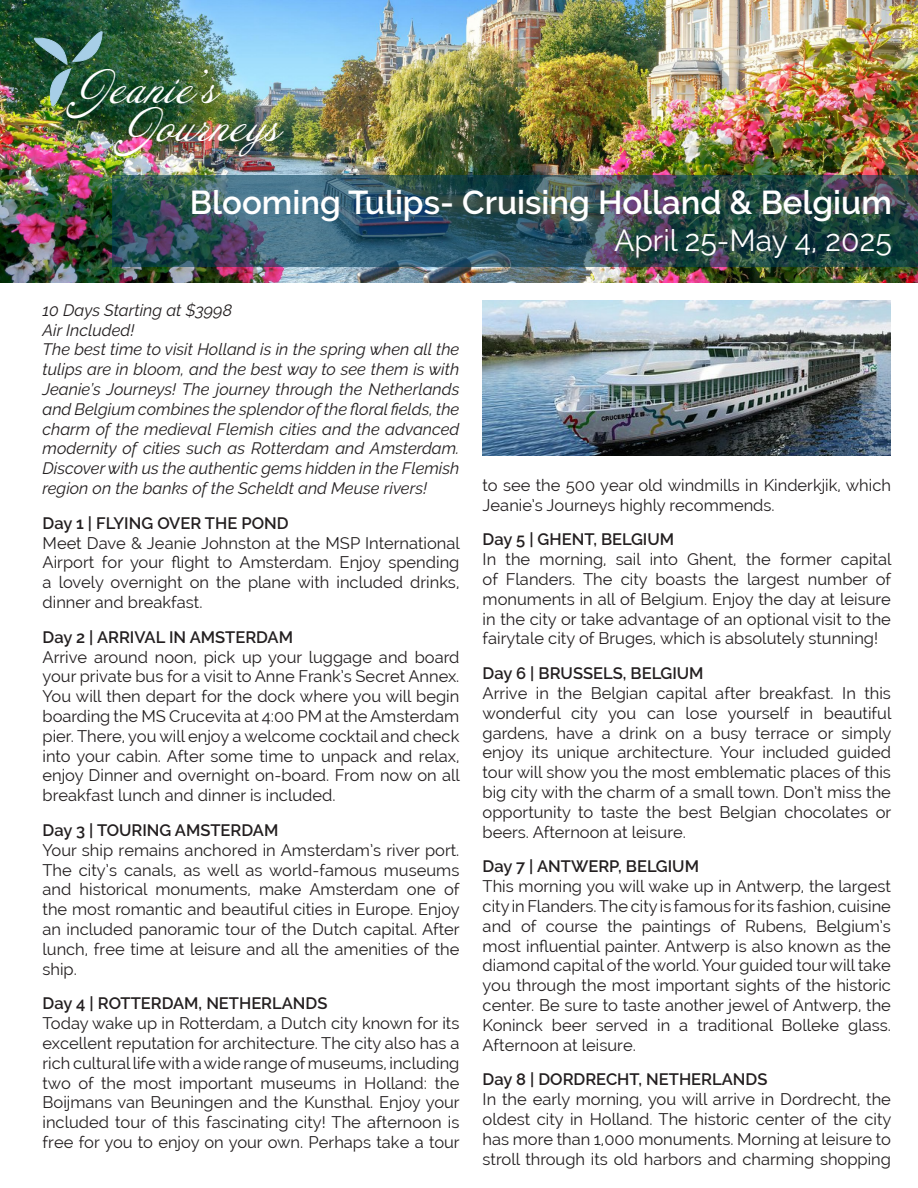
<style>
.page{position:relative;width:918px;height:1188px;background:#fff}
.page>*{position:absolute;margin:0;border:0;box-sizing:border-box;transform-origin:0 0}
.t1{font:42px "Annabelle JF";color:#fff}
.t2{font:600 33px "Raleway";color:#fff}
.t3{font:30px "Raleway";color:#fff}
.t4{font:16.5px/19.8px "Raleway";color:#231f20;text-align:justify}
.t5{font:italic 16.5px/19.8px "Raleway";color:#231f20;text-align:justify}
.t6{font:600 16.5px "Raleway";color:#231f20}
</style>
<div class="page">
<img style="left:0;top:0;width:918px;height:283px">
<img style="left:112px;top:175px;width:806px;height:92px">
<img style="left:34px;top:32px;width:69px;height:76px">
<img style="left:483px;top:300px;width:408px;height:156px">
<p class="t1" style="left:76px;top:61px;width:142px">Jeanie’s</p>
<p class="t1" style="left:123px;top:99px;width:158px">Journeys</p>
<p class="t2" style="left:190px;top:183px;width:704px">Blooming Tulips- Cruising Holland &amp; Belgium</p>
<p class="t5" style="left:43px;top:300px;width:191px">10 Days Starting at $3998</p>
<p class="t5" style="left:43px;top:320px;width:94px">Air Included!</p>
<p class="t5" style="left:43px;top:340px;width:418px">The best time to visit Holland is in the spring when all the tulips are in bloom, and the best way to see them is with Jeanie’s Journeys! The journey through the Netherlands and Belgium combines the splendor of the floral fields, the charm of the medieval Flemish cities and the advanced modernity of cities such as Rotterdam and Amsterdam.<br>Discover with us the authentic gems hidden in the Flemish region on the banks of the Scheldt and Meuse rivers!</p>
<p class="t6" style="left:43px;top:513px;width:248px">Day 1 | FLYING OVER THE POND</p>
<p class="t4" style="left:43px;top:533px;width:419px">Meet Dave &amp; Jeanie Johnston at the MSP International Airport for your flight to Amsterdam. Enjoy spending a lovely overnight on the plane with included drinks, dinner and breakfast.</p>
<p class="t6" style="left:43px;top:627px;width:252px">Day 2 | ARRIVAL IN AMSTERDAM</p>
<p class="t4" style="left:43px;top:647px;width:419px">Arrive around noon, pick up your luggage and board your private bus for a visit to Anne Frank’s Secret Annex.<br>You will then depart for the dock where you will begin boarding the MS Crucevita at 4:00 PM at the Amsterdam pier. There, you will enjoy a welcome cocktail and check into your cabin. After some time to unpack and relax, enjoy Dinner and overnight on-board. From now on all breakfast lunch and dinner is included.</p>
<p class="t6" style="left:43px;top:821px;width:237px">Day 3 | TOURING AMSTERDAM</p>
<p class="t4" style="left:43px;top:840px;width:419px">Your ship remains anchored in Amsterdam’s river port.<br>The city’s canals, as well as world-famous museums and historical monuments, make Amsterdam one of the most romantic and beautiful cities in Europe. Enjoy an included panoramic tour of the Dutch capital. After lunch, free time at leisure and all the amenities of the ship.</p>
<p class="t6" style="left:43px;top:994px;width:287px">Day 4 | ROTTERDAM, NETHERLANDS</p>
<p class="t4" style="left:43px;top:1013px;width:419px">Today wake up in Rotterdam, a Dutch city known for its excellent reputation for architecture. The city also has a rich cultural life with a wide range of museums, including two of the most important museums in Holland: the Boijmans van Beuningen and the Kunsthal. Enjoy your included tour of this fascinating city! The afternoon is free for you to enjoy on your own. Perhaps take a tour</p>
<p class="t3" style="left:614px;top:223px;width:279px">April 25-May 4, 2025</p>
<p class="t4" style="left:483px;top:475px;width:410px">to see the 500 year old windmills in Kinderkjik, which<br>Jeanie’s Journeys highly recommends.</p>
<p class="t6" style="left:483px;top:530px;width:193px">Day 5 | GHENT, BELGIUM</p>
<p class="t4" style="left:483px;top:549px;width:410px">In the morning, sail into Ghent, the former capital of Flanders. The city boasts the largest number of monuments in all of Belgium. Enjoy the day at leisure in the city or take advantage of an optional visit to the fairytale city of Bruges, which is absolutely stunning!</p>
<p class="t6" style="left:483px;top:664px;width:223px">Day 6 | BRUSSELS, BELGIUM</p>
<p class="t4" style="left:483px;top:683px;width:410px">Arrive in the Belgian capital after breakfast. In this wonderful city you can lose yourself in beautiful gardens, have a drink on a busy terrace or simply enjoy its unique architecture. Your included guided tour will show you the most emblematic places of this big city with the charm of a small town. Don’t miss the opportunity to taste the best Belgian chocolates or beers. Afternoon at leisure.</p>
<p class="t6" style="left:483px;top:857px;width:218px">Day 7 | ANTWERP, BELGIUM</p>
<p class="t4" style="left:483px;top:876px;width:410px">This morning you will wake up in Antwerp, the largest city in Flanders. The city is famous for its fashion, cuisine and of course the paintings of Rubens, Belgium’s most influential painter. Antwerp is also known as the diamond capital of the world. Your guided tour will take you through the most important sights of the historic center. Be sure to taste another jewel of Antwerp, the Koninck beer served in a traditional Bolleke glass.<br>Afternoon at leisure.</p>
<p class="t6" style="left:483px;top:1070px;width:286px">Day 8 | DORDRECHT, NETHERLANDS</p>
<p class="t4" style="left:483px;top:1089px;width:410px">In the early morning, you will arrive in Dordrecht, the oldest city in Holland. The historic center of the city has more than 1,000 monuments. Morning at leisure to stroll through its old harbors and charming shopping</p>
</div>
